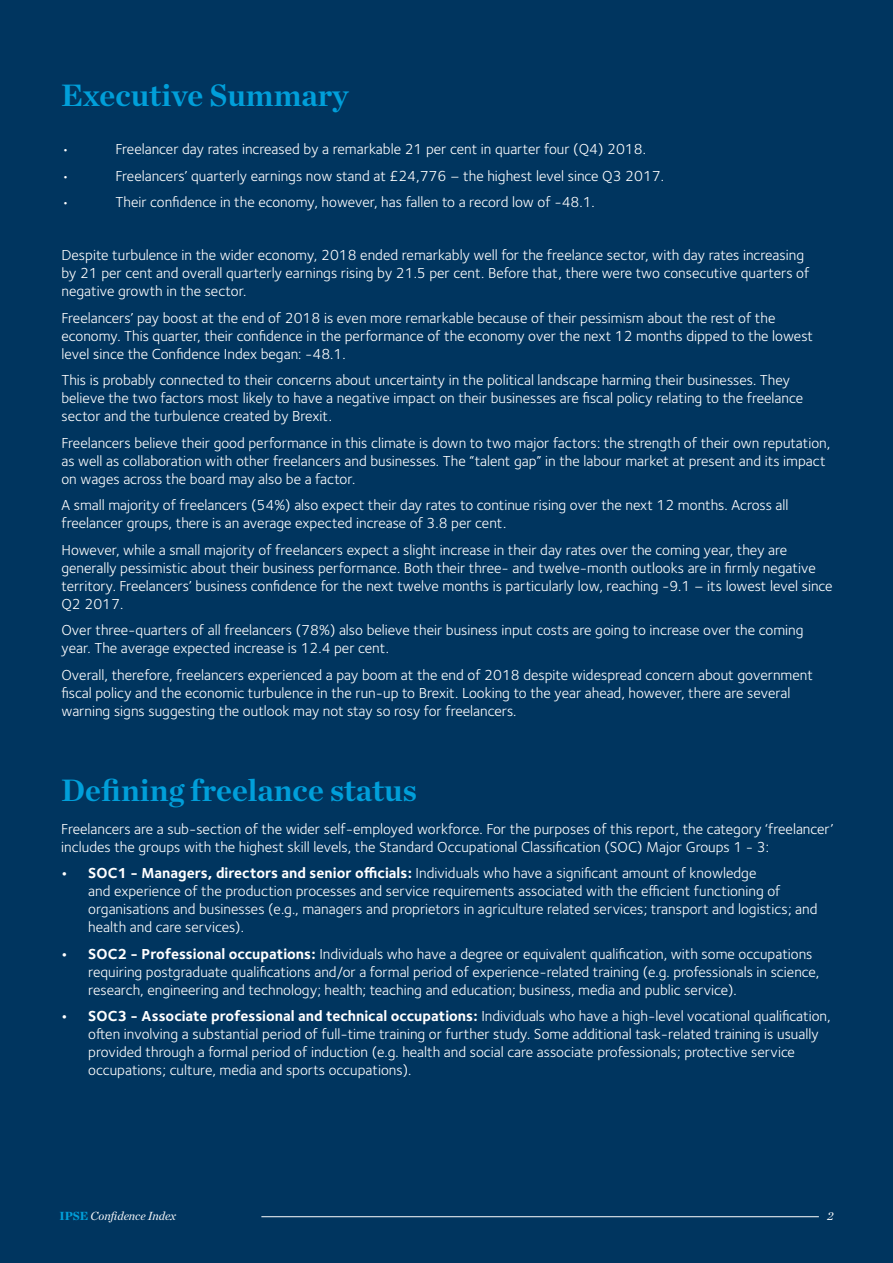
<style>
.page{position:relative;width:893px;height:1263px;background:#00355f}
.page>*{position:absolute;margin:0;border:0;box-sizing:border-box;transform-origin:0 0}
.t1{font:700 31.5px "Chronicle Deck";color:#009fda}
.t2{font:15px/18px "Foundry Sterling";color:#fff}
.t3{font:italic 12px "Chronicle Deck";color:#fff}
.s1{font-weight:700}
.s2{font-weight:900;font-style:normal;color:#009fda}
</style>
<div class="page">
<hr style="left:261px;top:1216px;width:558px;height:1px;background:#fff">
<h1 class="t1" style="left:61px;top:70px;width:289px">Executive Summary</h1>
<p class="t2" style="left:61px;top:140px;width:10px">•</p>
<p class="t2" style="left:115px;top:140px;width:532px">Freelancer day rates increased by a remarkable 21 per cent in quarter four (Q4) 2018.</p>
<p class="t2" style="left:61px;top:167px;width:10px">•</p>
<p class="t2" style="left:115px;top:167px;width:550px">Freelancers’ quarterly earnings now stand at £24,776 – the highest level since Q3 2017.</p>
<p class="t2" style="left:61px;top:193px;width:10px">•</p>
<p class="t2" style="left:115px;top:193px;width:481px">Their confidence in the economy, however, has fallen to a record low of -48.1.</p>
<p class="t2" style="left:61px;top:246px;width:749px">Despite turbulence in the wider economy, 2018 ended remarkably well for the freelance sector, with day rates increasing by 21 per cent and overall quarterly earnings rising by 21.5 per cent. Before that, there were two consecutive quarters of negative growth in the sector.</p>
<p class="t2" style="left:61px;top:309px;width:753px">Freelancers’ pay boost at the end of 2018 is even more remarkable because of their pessimism about the rest of the economy. This quarter, their confidence in the performance of the economy over the next 12 months dipped to the lowest level since the Confidence Index began: -48.1.</p>
<p class="t2" style="left:61px;top:371px;width:743px">This is probably connected to their concerns about uncertainty in the political landscape harming their businesses. They believe the two factors most likely to have a negative impact on their businesses are fiscal policy relating to the freelance sector and the turbulence created by Brexit.</p>
<p class="t2" style="left:61px;top:434px;width:770px">Freelancers believe their good performance in this climate is down to two major factors: the strength of their own reputation, as well as collaboration with other freelancers and businesses. The “talent gap” in the labour market at present and its impact on wages across the board may also be a factor.</p>
<p class="t2" style="left:61px;top:496px;width:729px">A small majority of freelancers (54%) also expect their day rates to continue rising over the next 12 months. Across all freelancer groups, there is an average expected increase of 3.8 per cent.</p>
<p class="t2" style="left:61px;top:541px;width:773px">However, while a small majority of freelancers expect a slight increase in their day rates over the coming year, they are generally pessimistic about their business performance. Both their three- and twelve-month outlooks are in firmly negative territory. Freelancers’ business confidence for the next twelve months is particularly low, reaching -9.1 – its lowest level since Q2 2017.</p>
<p class="t2" style="left:61px;top:621px;width:743px">Over three-quarters of all freelancers (78%) also believe their business input costs are going to increase over the coming year. The average expected increase is 12.4 per cent.</p>
<p class="t2" style="left:61px;top:666px;width:753px">Overall, therefore, freelancers experienced a pay boom at the end of 2018 despite widespread concern about government fiscal policy and the economic turbulence in the run-up to Brexit. Looking to the year ahead, however, there are several warning signs suggesting the outlook may not stay so rosy for freelancers.</p>
<h1 class="t1" style="left:61px;top:765px;width:357px">Defining freelance status</h1>
<p class="t2" style="left:61px;top:820px;width:773px">Freelancers are a sub-section of the wider self-employed workforce. For the purposes of this report, the category ‘freelancer’ includes the groups with the highest skill levels, the Standard Occupational Classification (SOC) Major Groups 1 - 3:</p>
<p class="t2" style="left:88px;top:864px;width:731px;text-indent:-27px"><span class="s1">• SOC1 - Managers, directors and senior officials:</span> Individuals who have a significant amount of knowledge<br>and experience of the production processes and service requirements associated with the efficient functioning of organisations and businesses (e.g., managers and proprietors in agriculture related services; transport and logistics; and health and care services).</p>
<p class="t2" style="left:88px;top:945px;width:733px;text-indent:-27px"><span class="s1">• SOC2 - Professional occupations:</span> Individuals who have a degree or equivalent qualification, with some occupations requiring postgraduate qualifications and/or a formal period of experience-related training (e.g. professionals in science, research, engineering and technology; health; teaching and education; business, media and public service).</p>
<p class="t2" style="left:88px;top:1007px;width:744px;text-indent:-27px"><span class="s1">• SOC3 - Associate professional and technical occupations:</span> Individuals who have a high-level vocational qualification, often involving a substantial period of full-time training or further study. Some additional task-related training is usually provided through a formal period of induction (e.g. health and social care associate professionals; protective service occupations; culture, media and sports occupations).</p>
<p class="t3" style="left:59px;top:1207px;width:118px"><span class="s2">IPSE</span> Confidence Index</p>
<p class="t3" style="left:827px;top:1207px;width:8px">2</p>
</div>
